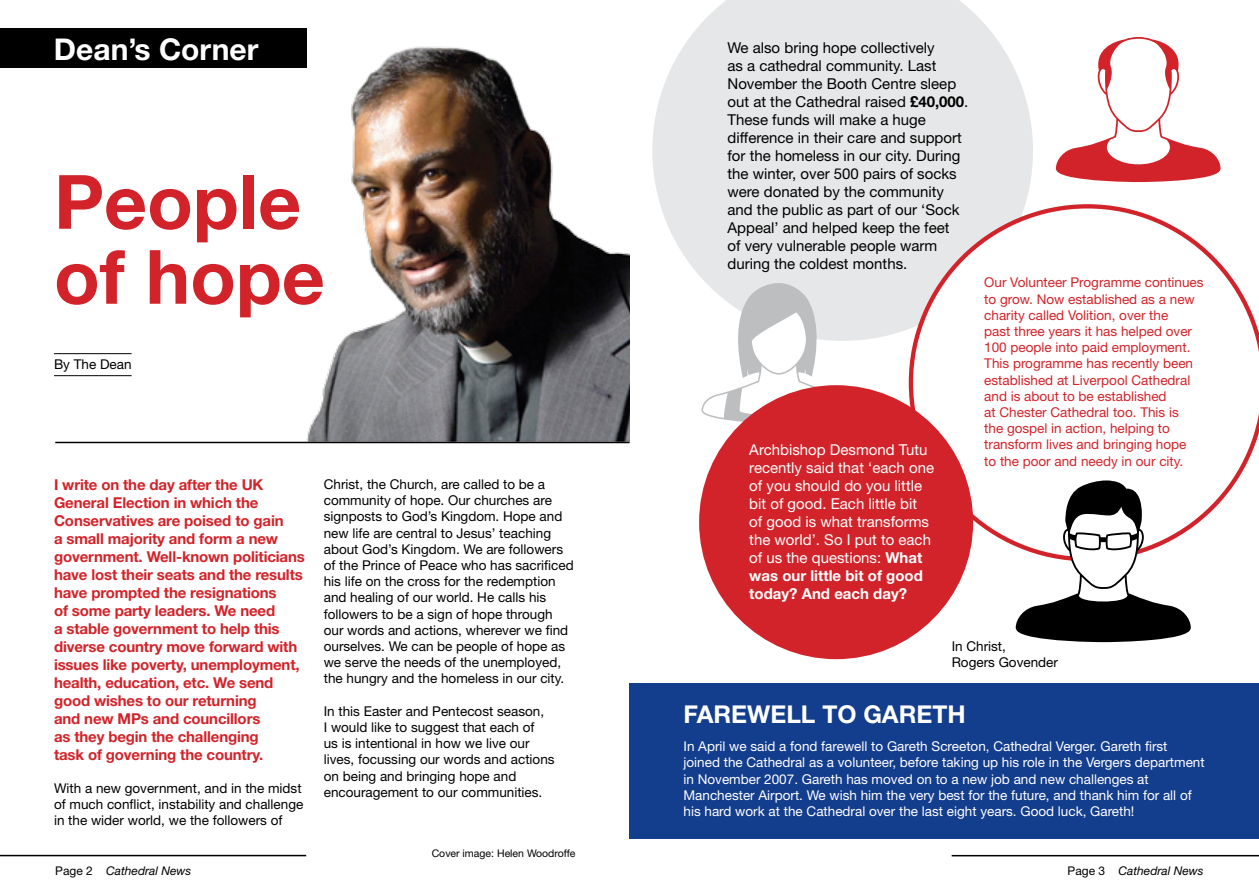
<style>
.page{position:relative;width:1259px;height:893px;background:#fff}
.page>*{position:absolute;margin:0;border:0;box-sizing:border-box;transform-origin:0 0}
.t1{font:700 75px/75px "Helvetica Neue";color:#d2232a}
.t2{font:700 30px "Helvetica Neue";color:#fff}
.t3{font:700 24.6px "Helvetica Neue";color:#fff}
.t4{font:700 15px/18px "Helvetica Neue";letter-spacing:-.01em;color:#d2232a}
.t5{font:15px/18px "Helvetica Neue";color:#000}
.t6{font:15px/18px "Helvetica Neue";color:#fff}
.t7{font:13.5px/16.2px "Helvetica Neue";color:#000}
.t8{font:13.5px/16.2px "Helvetica Neue";color:#d2232a}
.t9{font:13.5px/16.2px "Helvetica Neue";color:#fff}
.t10{font:italic 12px "Helvetica Neue";color:#000}
.t11{font:10.5px "Helvetica Neue";color:#000}
.s1{font-weight:700}
.s2{font-style:normal}
</style>
<div class="page">
<img style="left:221px;top:28px;width:408px;height:414px">
<div style="left:0;top:28px;width:306px;height:40px;background:#000"></div>
<hr style="left:54px;top:353px;width:78px;height:1px;background:#000">
<hr style="left:54px;top:375px;width:78px;height:1px;background:#000">
<hr style="left:55px;top:442px;width:574px;height:1px;background:#000">
<svg style="left:652px;top:0;width:381px;height:340px;background:#e8e9ea"></svg>
<svg style="left:908px;top:204px;width:351px;height:357px"></svg>
<svg style="left:701px;top:283px;width:155px;height:139px"></svg>
<svg style="left:1056px;top:37px;width:164px;height:145px"></svg>
<div style="left:699px;top:385px;width:274px;height:274px;background:#d2232a;border-radius:50%"></div>
<div style="left:629px;top:683px;width:630px;height:156px;background:#133d8d"></div>
<svg style="left:1015px;top:480px;width:175px;height:162px"></svg>
<hr style="left:0;top:855px;width:306px;height:1px;background:#000">
<hr style="left:951px;top:855px;width:308px;height:1px;background:#000">
<h2 class="t2" style="left:54px;top:31px;width:206px">Dean’s Corner</h2>
<h1 class="t1" style="left:54px;top:163px;width:272px">People of hope</h1>
<p class="t7" style="left:54px;top:356px;width:79px">By The Dean</p>
<p class="t4" style="left:54px;top:475px;width:252px">I write on the day after the UK<br>General Election in which the<br>Conservatives are poised to gain<br>a small majority and form a new government. Well-known politicians have lost their seats and the results have prompted the resignations<br>of some party leaders. We need<br>a stable government to help this diverse country move forward with issues like poverty, unemployment, health, education, etc. We send good wishes to our returning<br>and new MPs and councillors<br>as they begin the challenging<br>task of governing the country.</p>
<p class="t7" style="left:54px;top:779px;width:251px">With a new government, and in the midst of much conflict, instability and challenge in the wider world, we the followers of</p>
<p class="t7" style="left:324px;top:476px;width:251px">Christ, the Church, are called to be a community of hope. Our churches are signposts to God’s Kingdom. Hope and new life are central to Jesus’ teaching about God’s Kingdom. We are followers of the Prince of Peace who has sacrificed his life on the cross for the redemption and healing of our world. He calls his followers to be a sign of hope through our words and actions, wherever we find ourselves. We can be people of hope as we serve the needs of the unemployed, the hungry and the homeless in our city.</p>
<p class="t7" style="left:324px;top:703px;width:232px">In this Easter and Pentecost season,<br>I would like to suggest that each of<br>us is intentional in how we live our lives, focussing our words and actions on being and bringing hope and encouragement to our communities.</p>
<p class="t11" style="left:432px;top:847px;width:145px">Cover image: Helen Woodroffe</p>
<p class="t5" style="left:727px;top:38px;width:242px">We also bring hope collectively<br>as a cathedral community. Last<br>November the Booth Centre sleep out at the Cathedral raised <span class="s1">£40,000</span>.<br>These funds will make a huge difference in their care and support for the homeless in our city. During the winter, over 500 pairs of socks were donated by the community and the public as part of our ‘Sock<br>Appeal’ and helped keep the feet<br>of very vulnerable people warm during the coldest months.</p>
<p class="t6" style="left:749px;top:441px;width:186px">Archbishop Desmond Tutu recently said that ‘each one of you should do you little bit of good. Each little bit<br>of good is what transforms the world’. So I put to each of us the questions: <span class="s1">What was our little bit of good today? And each day?</span></p>
<p class="t8" style="left:984px;top:274px;width:221px">Our Volunteer Programme continues to grow. Now established as a new charity called Volition, over the<br>past three years it has helped over 100 people into paid employment.<br>This programme has recently been established at Liverpool Cathedral and is about to be established<br>at Chester Cathedral too. This is<br>the gospel in action, helping to transform lives and bringing hope<br>to the poor and needy in our city.</p>
<p class="t7" style="left:951px;top:638px;width:108px">In Christ,<br>Rogers Govender</p>
<h3 class="t3" style="left:683px;top:699px;width:284px">FAREWELL TO GARETH</h3>
<p class="t9" style="left:683px;top:738px;width:523px">In April we said a fond farewell to Gareth Screeton, Cathedral Verger. Gareth first joined the Cathedral as a volunteer, before taking up his role in the Vergers department in November 2007. Gareth has moved on to a new job and new challenges at Manchester Airport. We wish him the very best for the future, and thank him for all of his hard work at the Cathedral over the last eight years. Good luck, Gareth!</p>
<p class="t10" style="left:55px;top:863px;width:138px"><span class="s2">Page 2</span> Cathedral News</p>
<p class="t10" style="left:1067px;top:863px;width:138px"><span class="s2">Page 3</span> Cathedral News</p>
</div>
